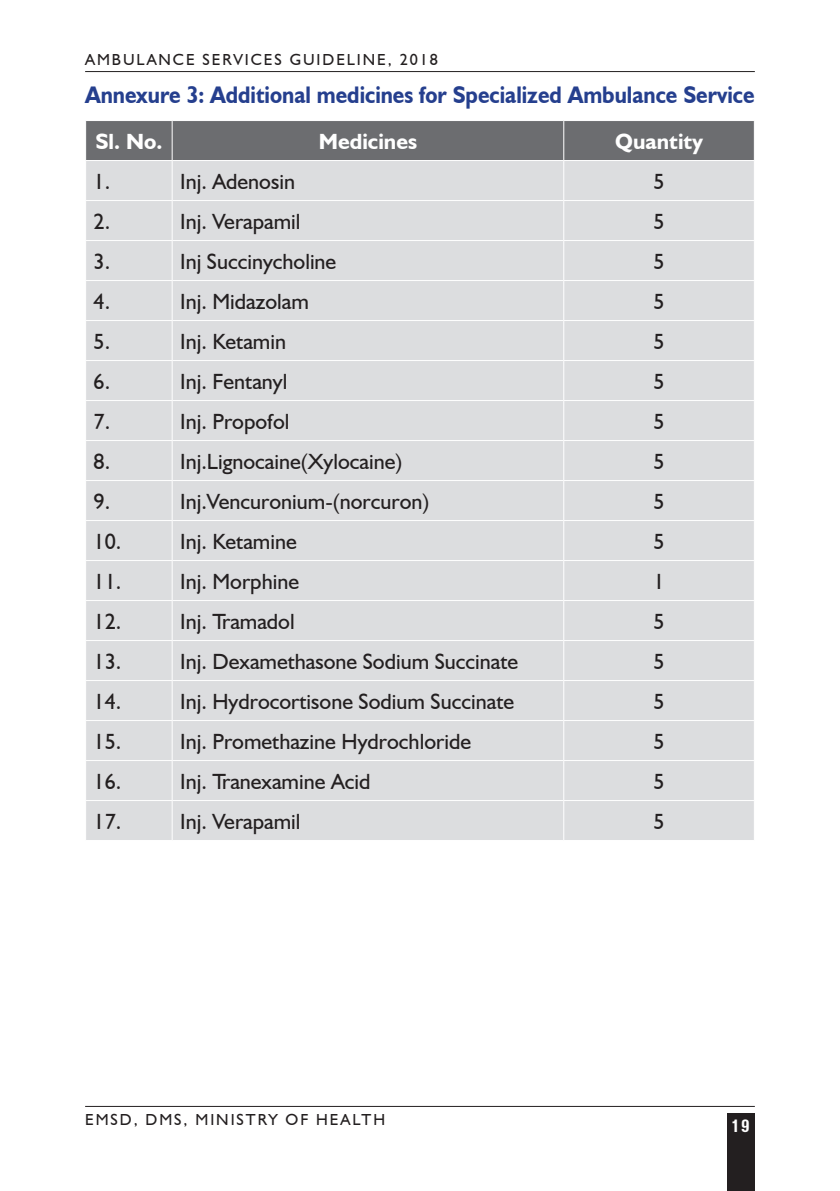
<style>
.page{position:relative;width:840px;height:1191px;background:#fff}
.page>*{position:absolute;margin:0;border:0;box-sizing:border-box;transform-origin:0 0}
.Head{font:700 24px "Humanist 521 BT";color:#253f8e;scale:.9 1}
.t1{font:22px "Humanist 521 BT";color:#231f20}
.t2{font:700 22px "Humanist 521 BT";color:#fff}
.t3{font:500 18px "AG Buch Condensed BQ";color:#fff}
.t4{font:16px "Humanist 521 BT";letter-spacing:.12em;color:#231f20}
</style>
<div class="page">
<div style="left:727px;top:1112px;width:27px;height:79px;background:#231f20"></div>
<hr style="left:85px;top:1106px;width:669px;height:1px;background:#231f20">
<hr style="left:85px;top:71px;width:669px;height:1px;background:#231f20">
<div style="left:86px;top:121px;width:667px;height:39px;background:#6c6d70"></div>
<div style="left:86px;top:161px;width:667px;height:679px;background:#dcdddf"></div>
<hr style="left:171px;top:121px;width:1px;height:39px;background:#fff">
<hr style="left:563px;top:121px;width:1px;height:39px;background:#fff">
<hr style="left:171px;top:161px;width:1px;height:39px;background:#fff">
<hr style="left:563px;top:161px;width:1px;height:39px;background:#fff">
<hr style="left:85px;top:200px;width:87px;height:1px;background:#fff">
<hr style="left:172px;top:200px;width:391px;height:1px;background:#fff">
<hr style="left:171px;top:201px;width:1px;height:39px;background:#fff">
<hr style="left:563px;top:200px;width:191px;height:1px;background:#fff">
<hr style="left:563px;top:201px;width:1px;height:39px;background:#fff">
<hr style="left:85px;top:240px;width:87px;height:1px;background:#fff">
<hr style="left:172px;top:240px;width:391px;height:1px;background:#fff">
<hr style="left:171px;top:241px;width:1px;height:39px;background:#fff">
<hr style="left:563px;top:240px;width:191px;height:1px;background:#fff">
<hr style="left:563px;top:241px;width:1px;height:39px;background:#fff">
<hr style="left:85px;top:280px;width:87px;height:1px;background:#fff">
<hr style="left:172px;top:280px;width:391px;height:1px;background:#fff">
<hr style="left:171px;top:281px;width:1px;height:39px;background:#fff">
<hr style="left:563px;top:280px;width:191px;height:1px;background:#fff">
<hr style="left:563px;top:281px;width:1px;height:39px;background:#fff">
<hr style="left:85px;top:320px;width:87px;height:1px;background:#fff">
<hr style="left:172px;top:320px;width:391px;height:1px;background:#fff">
<hr style="left:171px;top:321px;width:1px;height:39px;background:#fff">
<hr style="left:563px;top:320px;width:191px;height:1px;background:#fff">
<hr style="left:563px;top:321px;width:1px;height:39px;background:#fff">
<hr style="left:85px;top:360px;width:87px;height:1px;background:#fff">
<hr style="left:172px;top:360px;width:391px;height:1px;background:#fff">
<hr style="left:171px;top:361px;width:1px;height:39px;background:#fff">
<hr style="left:563px;top:360px;width:191px;height:1px;background:#fff">
<hr style="left:563px;top:361px;width:1px;height:39px;background:#fff">
<hr style="left:85px;top:400px;width:87px;height:1px;background:#fff">
<hr style="left:172px;top:400px;width:391px;height:1px;background:#fff">
<hr style="left:171px;top:401px;width:1px;height:39px;background:#fff">
<hr style="left:563px;top:400px;width:191px;height:1px;background:#fff">
<hr style="left:563px;top:401px;width:1px;height:39px;background:#fff">
<hr style="left:85px;top:440px;width:87px;height:1px;background:#fff">
<hr style="left:172px;top:440px;width:391px;height:1px;background:#fff">
<hr style="left:171px;top:441px;width:1px;height:39px;background:#fff">
<hr style="left:563px;top:440px;width:191px;height:1px;background:#fff">
<hr style="left:563px;top:441px;width:1px;height:39px;background:#fff">
<hr style="left:85px;top:480px;width:87px;height:1px;background:#fff">
<hr style="left:172px;top:480px;width:391px;height:1px;background:#fff">
<hr style="left:171px;top:481px;width:1px;height:39px;background:#fff">
<hr style="left:563px;top:480px;width:191px;height:1px;background:#fff">
<hr style="left:563px;top:481px;width:1px;height:39px;background:#fff">
<hr style="left:85px;top:520px;width:87px;height:1px;background:#fff">
<hr style="left:172px;top:520px;width:391px;height:1px;background:#fff">
<hr style="left:171px;top:521px;width:1px;height:39px;background:#fff">
<hr style="left:563px;top:520px;width:191px;height:1px;background:#fff">
<hr style="left:563px;top:521px;width:1px;height:39px;background:#fff">
<hr style="left:85px;top:560px;width:87px;height:1px;background:#fff">
<hr style="left:172px;top:560px;width:391px;height:1px;background:#fff">
<hr style="left:171px;top:561px;width:1px;height:39px;background:#fff">
<hr style="left:563px;top:560px;width:191px;height:1px;background:#fff">
<hr style="left:563px;top:561px;width:1px;height:39px;background:#fff">
<hr style="left:85px;top:600px;width:87px;height:1px;background:#fff">
<hr style="left:172px;top:600px;width:391px;height:1px;background:#fff">
<hr style="left:171px;top:601px;width:1px;height:39px;background:#fff">
<hr style="left:563px;top:600px;width:191px;height:1px;background:#fff">
<hr style="left:563px;top:601px;width:1px;height:39px;background:#fff">
<hr style="left:85px;top:640px;width:87px;height:1px;background:#fff">
<hr style="left:172px;top:640px;width:391px;height:1px;background:#fff">
<hr style="left:171px;top:641px;width:1px;height:39px;background:#fff">
<hr style="left:563px;top:640px;width:191px;height:1px;background:#fff">
<hr style="left:563px;top:641px;width:1px;height:39px;background:#fff">
<hr style="left:85px;top:680px;width:87px;height:1px;background:#fff">
<hr style="left:172px;top:680px;width:391px;height:1px;background:#fff">
<hr style="left:171px;top:681px;width:1px;height:39px;background:#fff">
<hr style="left:563px;top:680px;width:191px;height:1px;background:#fff">
<hr style="left:563px;top:681px;width:1px;height:39px;background:#fff">
<hr style="left:85px;top:720px;width:87px;height:1px;background:#fff">
<hr style="left:172px;top:720px;width:391px;height:1px;background:#fff">
<hr style="left:171px;top:721px;width:1px;height:39px;background:#fff">
<hr style="left:563px;top:720px;width:191px;height:1px;background:#fff">
<hr style="left:563px;top:721px;width:1px;height:39px;background:#fff">
<hr style="left:85px;top:760px;width:87px;height:1px;background:#fff">
<hr style="left:172px;top:760px;width:391px;height:1px;background:#fff">
<hr style="left:171px;top:761px;width:1px;height:39px;background:#fff">
<hr style="left:563px;top:760px;width:191px;height:1px;background:#fff">
<hr style="left:563px;top:761px;width:1px;height:39px;background:#fff">
<hr style="left:85px;top:800px;width:87px;height:1px;background:#fff">
<hr style="left:172px;top:800px;width:391px;height:1px;background:#fff">
<hr style="left:171px;top:801px;width:1px;height:39px;background:#fff">
<hr style="left:563px;top:800px;width:191px;height:1px;background:#fff">
<hr style="left:563px;top:801px;width:1px;height:39px;background:#fff">
<p class="t4" style="left:85px;top:50px;width:354px">AMBULANCE SERVICES GUIDELINE, 2018</p>
<p class="Head" style="left:85px;top:80px;width:744px">Annexure 3: Additional medicines for Specialized Ambulance Service</p>
<p class="t2" style="left:95px;top:128px;width:68px">Sl. No.</p>
<p class="t2" style="left:318px;top:128px;width:100px">Medicines</p>
<p class="t2" style="left:615px;top:128px;width:89px">Quantity</p>
<p class="t1" style="left:94px;top:168px;width:18px">1.</p>
<p class="t1" style="left:180px;top:168px;width:116px">Inj. Adenosin</p>
<p class="t1" style="left:653px;top:168px;width:13px">5</p>
<p class="t1" style="left:94px;top:208px;width:18px">2.</p>
<p class="t1" style="left:180px;top:208px;width:122px">Inj. Verapamil</p>
<p class="t1" style="left:653px;top:208px;width:13px">5</p>
<p class="t1" style="left:94px;top:248px;width:18px">3.</p>
<p class="t1" style="left:180px;top:248px;width:158px">Inj Succinycholine</p>
<p class="t1" style="left:653px;top:248px;width:13px">5</p>
<p class="t1" style="left:94px;top:288px;width:18px">4.</p>
<p class="t1" style="left:180px;top:288px;width:130px">Inj. Midazolam</p>
<p class="t1" style="left:653px;top:288px;width:13px">5</p>
<p class="t1" style="left:94px;top:328px;width:18px">5.</p>
<p class="t1" style="left:180px;top:328px;width:107px">Inj. Ketamin</p>
<p class="t1" style="left:653px;top:328px;width:13px">5</p>
<p class="t1" style="left:94px;top:368px;width:18px">6.</p>
<p class="t1" style="left:180px;top:368px;width:109px">Inj. Fentanyl</p>
<p class="t1" style="left:653px;top:368px;width:13px">5</p>
<p class="t1" style="left:94px;top:408px;width:18px">7.</p>
<p class="t1" style="left:180px;top:408px;width:111px">Inj. Propofol</p>
<p class="t1" style="left:653px;top:408px;width:13px">5</p>
<p class="t1" style="left:94px;top:448px;width:18px">8.</p>
<p class="t1" style="left:180px;top:448px;width:224px">Inj.Lignocaine(Xylocaine)</p>
<p class="t1" style="left:653px;top:448px;width:13px">5</p>
<p class="t1" style="left:94px;top:488px;width:18px">9.</p>
<p class="t1" style="left:180px;top:488px;width:250px">Inj.Vencuronium-(norcuron)</p>
<p class="t1" style="left:653px;top:488px;width:13px">5</p>
<p class="t1" style="left:94px;top:528px;width:29px">10.</p>
<p class="t1" style="left:180px;top:528px;width:118px">Inj. Ketamine</p>
<p class="t1" style="left:653px;top:528px;width:13px">5</p>
<p class="t1" style="left:94px;top:568px;width:29px">11.</p>
<p class="t1" style="left:180px;top:568px;width:120px">Inj. Morphine</p>
<p class="t1" style="left:653px;top:568px;width:13px">1</p>
<p class="t1" style="left:94px;top:608px;width:29px">12.</p>
<p class="t1" style="left:180px;top:608px;width:116px">Inj. Tramadol</p>
<p class="t1" style="left:653px;top:608px;width:13px">5</p>
<p class="t1" style="left:94px;top:648px;width:29px">13.</p>
<p class="t1" style="left:180px;top:648px;width:339px">Inj. Dexamethasone Sodium Succinate</p>
<p class="t1" style="left:653px;top:648px;width:13px">5</p>
<p class="t1" style="left:94px;top:688px;width:29px">14.</p>
<p class="t1" style="left:180px;top:688px;width:335px">Inj. Hydrocortisone Sodium Succinate</p>
<p class="t1" style="left:653px;top:688px;width:13px">5</p>
<p class="t1" style="left:94px;top:728px;width:29px">15.</p>
<p class="t1" style="left:180px;top:728px;width:292px">Inj. Promethazine Hydrochloride</p>
<p class="t1" style="left:653px;top:728px;width:13px">5</p>
<p class="t1" style="left:94px;top:768px;width:29px">16.</p>
<p class="t1" style="left:180px;top:768px;width:192px">Inj. Tranexamine Acid</p>
<p class="t1" style="left:653px;top:768px;width:13px">5</p>
<p class="t1" style="left:94px;top:808px;width:29px">17.</p>
<p class="t1" style="left:180px;top:808px;width:122px">Inj. Verapamil</p>
<p class="t1" style="left:653px;top:808px;width:13px">5</p>
<p class="t4" style="left:85px;top:1109px;width:301px">EMSD, DMS, MINISTRY OF HEALTH</p>
<p class="t3" style="left:730px;top:1115px;width:20px">19</p>
</div>
